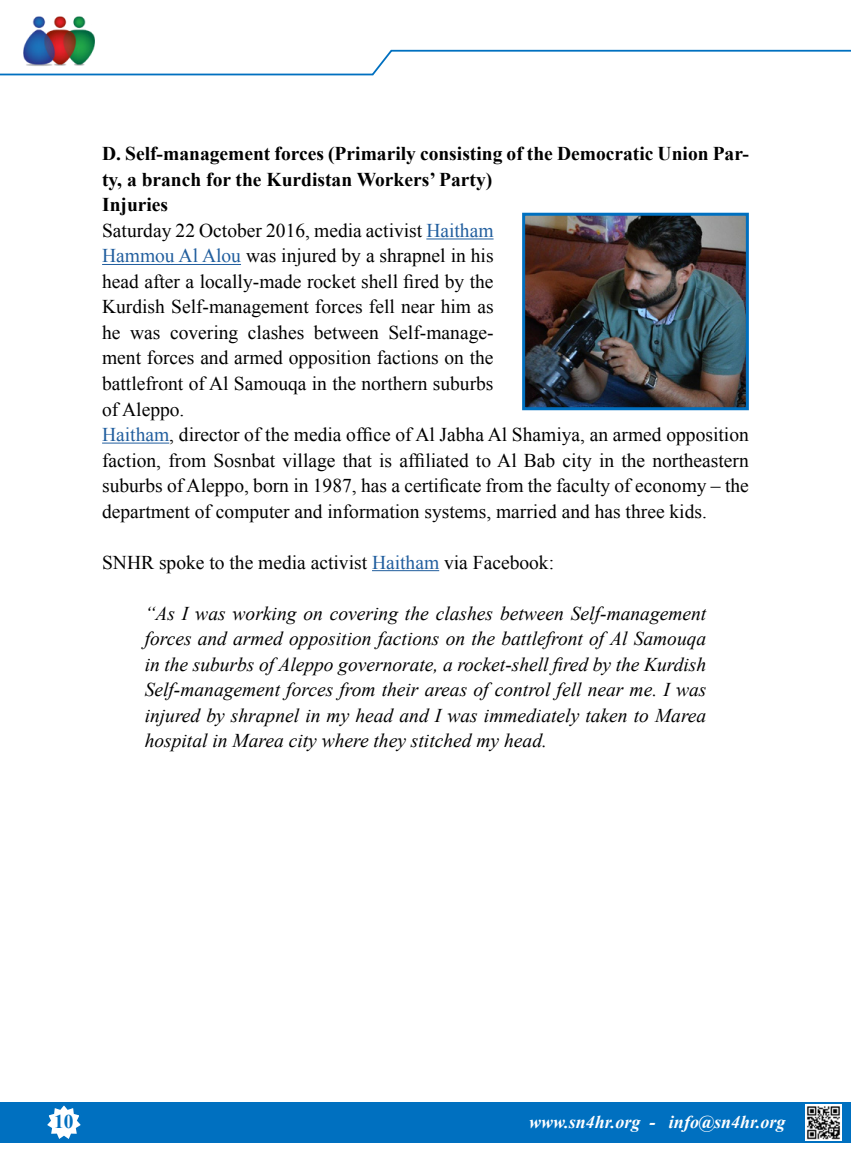
<style>
.page{position:relative;width:851px;height:1170px;background:#fff}
.page>*{position:absolute;margin:0;border:0;box-sizing:border-box;transform-origin:0 0}
.t1{font:19.5px/25.5px "Times New Roman";color:#000}
.t2{font:italic 19.5px/25.5px "Times New Roman";color:#000;text-align:justify}
.t3{font:700 19.5px "Times New Roman";color:#000}
.t4{font:700 19.5px "Times New Roman";color:#0070c0}
.t5{font:italic 700 18px "Times New Roman";color:#fff}
.s1{font-weight:700}
.s2{color:#215e9e}
</style>
<div class="page">
<img style="left:23px;top:16px;width:72px;height:33px">
<div style="left:0;top:1101px;width:850px;height:41px;background:#0070c0"></div>
<svg style="left:44px;top:1101px;width:40px;height:38px"></svg>
<svg style="left:0;top:49px;width:850px;height:27px"></svg>
<img style="left:805px;top:1104px;width:36px;height:36px">
<hr style="left:426px;top:238px;width:67px;height:1px;background:#215e9e">
<hr style="left:102px;top:264px;width:139px;height:1px;background:#215e9e">
<hr style="left:102px;top:442px;width:67px;height:1px;background:#215e9e">
<hr style="left:372px;top:570px;width:67px;height:1px;background:#215e9e">
<img style="left:526px;top:217px;width:218px;height:189px">
<div style="left:522px;top:213px;width:226px;height:197px;border:3px solid #0070c0"></div>
<p class="t3" style="left:102px;top:140px;width:648px">D. Self-management forces (Primarily consisting of the Democratic Union Par-</p>
<p class="t1" style="left:102px;top:192px;width:393px"><span class="s1">Injuries<br></span>Saturday 22 October 2016, media activist <span class="s2">Haitham Hammou Al Alou</span> was injured by a shrapnel in his head after a locally-made rocket shell fired by the Kurdish Self-management forces fell near him as</p>
<p class="t1" style="left:102px;top:345px;width:393px">ment forces and armed opposition factions on the</p>
<p class="t3" style="left:102px;top:166px;width:391px">ty a, branch for the Kurdistan Workers’ Party(</p>
<p class="t1" style="left:102px;top:319px;width:20px">he</p>
<p class="t1" style="left:102px;top:370px;width:648px">battlefront of Al Samouqa in the northern suburbs<br>of Aleppo.<br><span class="s2">Haitham</span>, director of the media office of Al Jabha Al Shamiya, an armed opposition faction, from Sosnbat village that is affiliated to Al Bab city in the northeastern suburbs of Aleppo, born in 1987, has a certificate from the faculty of economy – the department of computer and information systems, married and has three kids.</p>
<p class="t1" style="left:102px;top:549px;width:453px">SNHR spoke to the media activist <span class="s2">Haitham</span> via Facebook:</p>
<p class="t2" style="left:145px;top:600px;width:563px">“As I was working on covering the clashes between Self-management forces and armed opposition factions on the battlefront ofAl Samouqa in the suburbs ofAleppo governorate a, rocket-shellfired by the Kurdish Self-management forces from their areas of control fell near me I. was injured by shrapnel in my head and I was immediately taken to Marea hospital in Marea city where they stitched my head.</p>
<p class="t1" style="left:170px;top:319px;width:70px">covering</p>
<p class="t1" style="left:248px;top:319px;width:58px">clashes</p>
<p class="t1" style="left:314px;top:319px;width:66px">between</p>
<p class="t1" style="left:388px;top:319px;width:107px">Self-manage-</p>
<p class="t1" style="left:130px;top:319px;width:32px">was</p>
<p class="t4" style="left:54px;top:1107px;width:21px">10</p>
<p class="t5" style="left:529px;top:1108px;width:113px">www.sn4hr.org</p>
<p class="t5" style="left:649px;top:1108px;width:7px">-</p>
<p class="t5" style="left:669px;top:1108px;width:118px">info@sn4hr.org</p>
</div>
